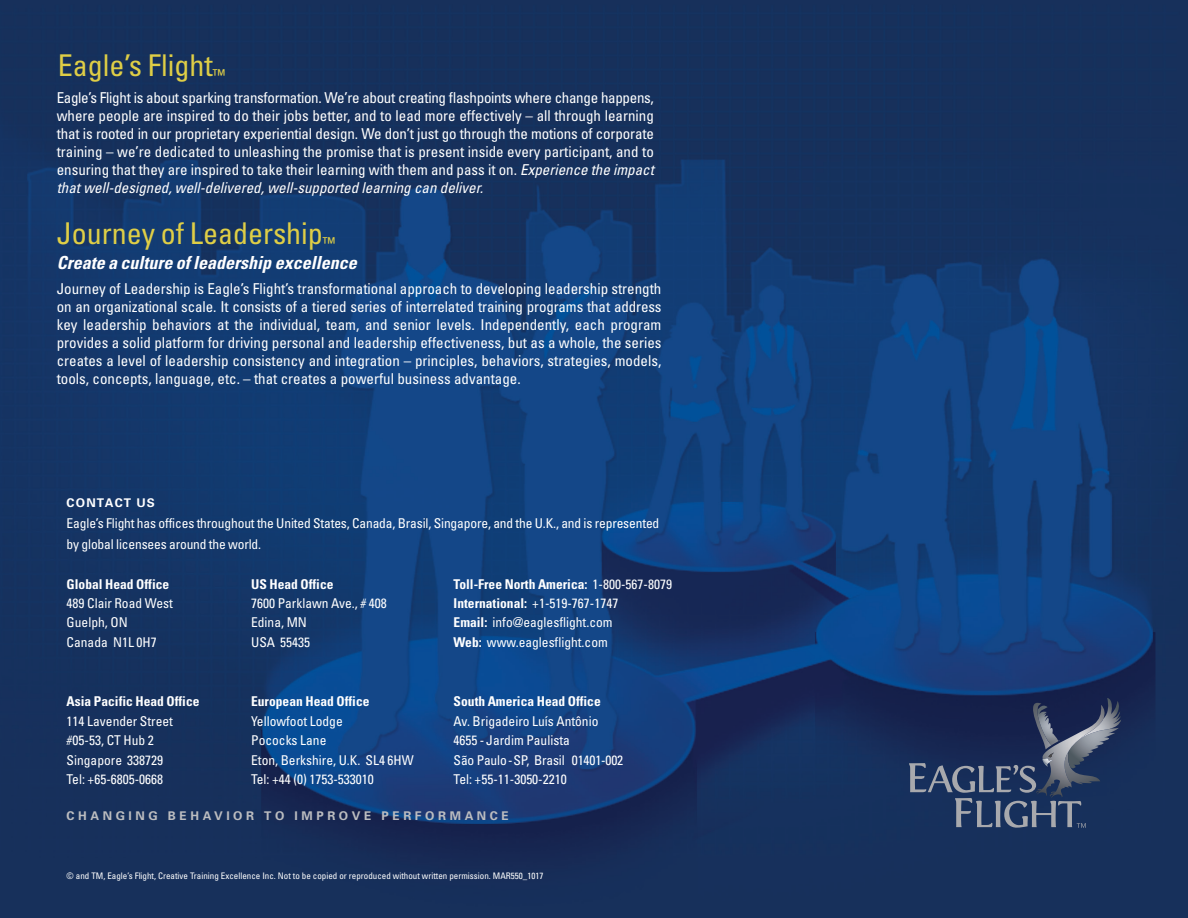
<style>
.page{position:relative;width:1188px;height:918px;background:#fff}
.page>*{position:absolute;margin:0;border:0;box-sizing:border-box;transform-origin:0 0}
.t1{font:condensed 30px "Univers";color:#dfce46}
.t2{font:italic 700 condensed 18px "Univers";color:#fff}
.t3{font:condensed 15px/18px "Univers";color:#fff;text-align:justify}
.t4{font:condensed 13.5px/21px "Univers";color:#fff}
.t5{font:700 condensed 13.5px "Univers";color:#fff}
.t6{font:700 12px "Univers";letter-spacing:.3em;color:#bcbdc0}
.t7{font:700 12px "Univers";letter-spacing:.1em;color:#fff}
.t8{font:condensed 9px "Univers";color:#fff}
.s1{font-style:italic}
.s2{font-weight:400}
.s3{font-weight:700}
</style>
<div class="page">
<img style="left:0;top:0;width:1188px;height:918px">
<svg style="left:909px;top:698px;width:213px;height:130px;background:#2f3e62"></svg>
<h1 class="t1" style="left:58px;top:46px;width:169px">Eagle’s Flight<sub>™</sub></h1>
<p class="t3" style="left:57px;top:89px;width:599px">Eagle’s Flight is about sparking transformation. We’re about creating flashpoints where change happens, where people are inspired to do their jobs better, and to lead more effectively – all through learning that is rooted in our proprietary experiential design. We don’t just go through the motions of corporate training – we’re dedicated to unleashing the promise that is present inside every participant, and to ensuring that they are inspired to take their learning with them and pass it on. <span class="s1">Experience the impact that well-designed, well-delivered, well-supported learning can deliver.</span></p>
<h1 class="t1" style="left:57px;top:214px;width:280px">Journey of Leadership<sub>™</sub></h1>
<p class="t2" style="left:57px;top:252px;width:302px">Create a culture of leadership excellence</p>
<p class="t3" style="left:57px;top:279px;width:606px">Journey of Leadership is Eagle’s Flight’s transformational approach to developing leadership strength on an organizational scale. It consists of a tiered series of interrelated training programs that address key leadership behaviors at the individual, team, and senior levels. Independently, each program provides a solid platform for driving personal and leadership effectiveness, but as a whole, the series creates a level of leadership consistency and integration – principles, behaviors, strategies, models, tools, concepts, language, etc. – that creates a powerful business advantage.</p>
<p class="t7" style="left:67px;top:495px;width:90px">CONTACT US</p>
<p class="t4" style="left:67px;top:512px;width:594px">Eagle’s Flight has offices throughout the United States, Canada, Brasil, Singapore, and the U.K., and is represented by global licensees around the world.</p>
<p class="t5" style="left:67px;top:575px;width:104px">Global Head Office</p>
<p class="t5" style="left:251px;top:575px;width:84px">US Head Office</p>
<p class="t5" style="left:454px;top:575px;width:220px">Toll-Free North America: <span class="s2">1-800-567-8079</span></p>
<p class="t4" style="left:67px;top:592px;width:108px">489 Clair Road West</p>
<p class="t4" style="left:251px;top:592px;width:137px">7600 Parklawn Ave., # 408</p>
<p class="t4" style="left:454px;top:592px;width:166px"><span class="s3">International:</span> +1-519-767-1747</p>
<p class="t4" style="left:67px;top:612px;width:63px">Guelph, ON</p>
<p class="t4" style="left:251px;top:612px;width:57px">Edina, MN</p>
<p class="t4" style="left:454px;top:612px;width:160px"><span class="s3">Email:</span> info@eaglesflight.com</p>
<p class="t4" style="left:67px;top:631px;width:92px">Canada N1L 0H7</p>
<p class="t4" style="left:251px;top:631px;width:61px">USA 55435</p>
<p class="t4" style="left:454px;top:631px;width:156px"><span class="s3">Web:</span> www.eaglesflight.com</p>
<p class="t5" style="left:67px;top:693px;width:134px">Asia Pacific Head Office</p>
<p class="t5" style="left:251px;top:693px;width:120px">European Head Office</p>
<p class="t5" style="left:454px;top:693px;width:149px">South America Head Office</p>
<p class="t4" style="left:67px;top:710px;width:108px">114 Lavender Street</p>
<p class="t4" style="left:251px;top:710px;width:93px">Yellowfoot Lodge</p>
<p class="t4" style="left:454px;top:710px;width:146px">Av. Brigadeiro Luís Antônio</p>
<p class="t4" style="left:67px;top:730px;width:89px">#05-53, CT Hub 2</p>
<p class="t4" style="left:251px;top:730px;width:77px">Pococks Lane</p>
<p class="t4" style="left:454px;top:730px;width:118px">4655 - Jardim Paulista</p>
<p class="t4" style="left:67px;top:749px;width:98px">Singapore 338729</p>
<p class="t4" style="left:251px;top:749px;width:164px">Eton, Berkshire, U.K. SL4 6HW</p>
<p class="t4" style="left:454px;top:749px;width:171px">São Paulo-SP, Brasil 01401-002</p>
<p class="t4" style="left:67px;top:769px;width:98px">Tel: +65-6805-0668</p>
<p class="t4" style="left:251px;top:769px;width:124px">Tel: +44 (0) 1753-533010</p>
<p class="t4" style="left:454px;top:769px;width:115px">Tel: +55-11-3050-2210</p>
<p class="t6" style="left:67px;top:808px;width:444px">CHANGING BEHAVIOR TO IMPROVE PERFORMANCE</p>
<p class="t8" style="left:67px;top:870px;width:478px">© and TM, Eagle’s Flight, Creative Training Excellence Inc. Not to be copied or reproduced without written permission. MAR550_1017</p>
</div>
